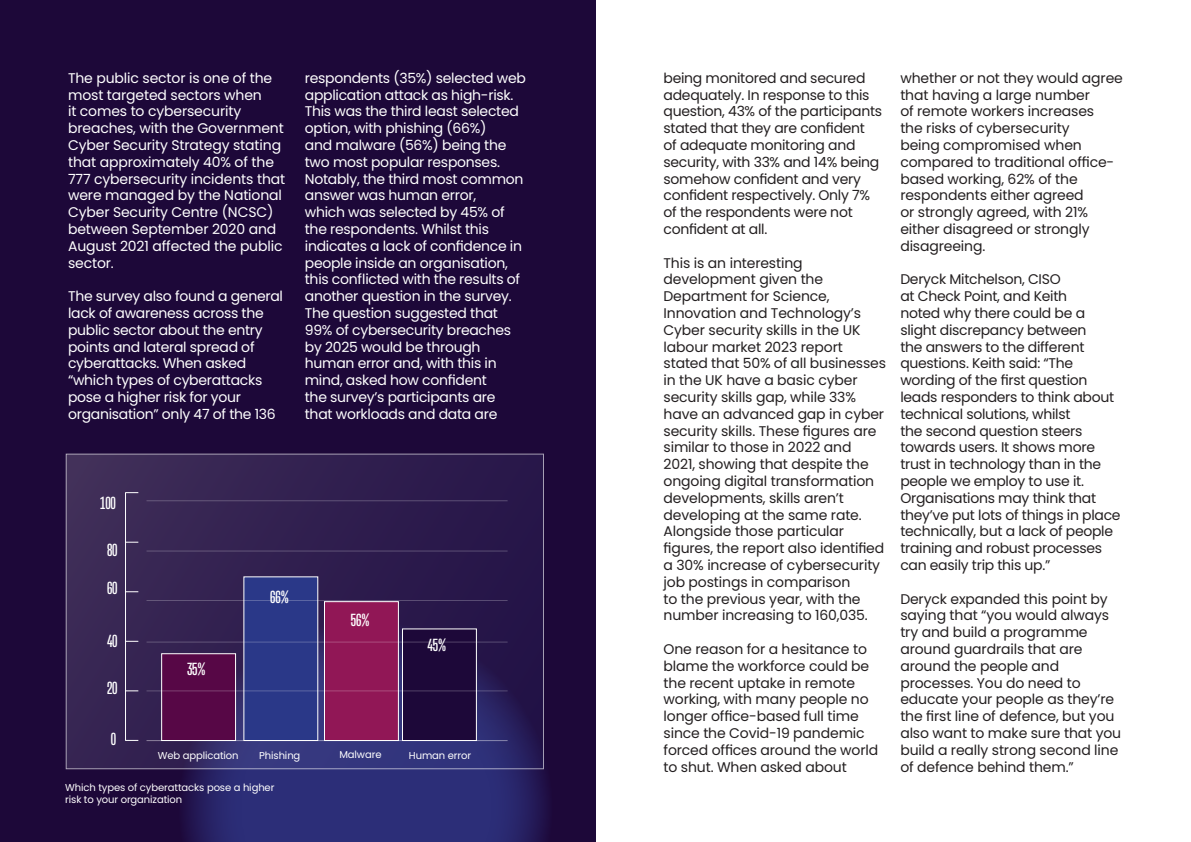
<style>
.page{position:relative;width:1191px;height:842px;background:#fff}
.page>*{position:absolute;margin:0;border:0;box-sizing:border-box;transform-origin:0 0}
.t1{font:18px "Mongoose";letter-spacing:-.01em;color:#fff}
.t2{font:14px/16.8px "Poppins";letter-spacing:-.01em;color:#231f20}
.t3{font:14px/16.8px "Poppins";letter-spacing:-.02em;color:#fff}
.t4{font:10px/12px "Poppins";letter-spacing:-.01em;color:#fff}
</style>
<div class="page">
<div style="left:0;top:0;width:595px;height:842px;background:#1d0839"></div>
<svg style="left:179px;top:769px;width:368px;height:73px;background:#2a2970"></svg>
<svg style="left:68px;top:456px;width:474px;height:311px;background:#322254"></svg>
<hr style="left:125px;top:493px;width:1px;height:247px;background:#fff">
<svg style="left:125px;top:740px;width:13px;height:1px"></svg>
<svg style="left:126px;top:690px;width:12px;height:1px"></svg>
<svg style="left:126px;top:641px;width:12px;height:1px"></svg>
<svg style="left:126px;top:591px;width:12px;height:1px"></svg>
<svg style="left:126px;top:542px;width:12px;height:1px"></svg>
<svg style="left:125px;top:492px;width:13px;height:1px"></svg>
<div style="left:402px;top:629px;width:74px;height:112px;background:#1d0839;border:1px solid #fff"></div>
<div style="left:324px;top:601px;width:75px;height:140px;background:#911756;border:1px solid #fff"></div>
<div style="left:244px;top:577px;width:74px;height:164px;background:#2a3888"></div>
<div style="left:161px;top:653px;width:75px;height:88px;background:#570746;border:1px solid #fff"></div>
<hr style="left:146px;top:691px;width:361px;height:1px;background:#fff">
<hr style="left:146px;top:642px;width:361px;height:1px;background:#fff">
<hr style="left:146px;top:740px;width:361px;height:1px;background:#fff">
<hr style="left:146px;top:600px;width:361px;height:1px;background:#fff">
<hr style="left:146px;top:551px;width:361px;height:1px;background:#fff">
<hr style="left:146px;top:501px;width:361px;height:1px;background:#fff">
<p class="t3" style="left:305px;top:70px;width:223px">respondents (35%) selected web application attack as high-risk.<br>This was the third least selected option, with phishing (66%)<br>and malware (56%) being the two most popular responses.<br>Notably, the third most common answer was human error,<br>which was selected by 45% of the respondents. Whilst this indicates a lack of confidence in people inside an organisation, this conflicted with the results of another question in the survey.<br>The question suggested that<br>99% of cybersecurity breaches by 2025 would be through human error and, with this in mind, asked how confident<br>the survey’s participants are that workloads and data are</p>
<p class="t2" style="left:663px;top:70px;width:220px">being monitored and secured adequately. In response to this question, 43% of the participants stated that they are confident<br>of adequate monitoring and security, with 33% and 14% being somehow confident and very confident respectively. Only 7% of the respondents were not confident at all.</p>
<p class="t3" style="left:68px;top:70px;width:219px">The public sector is one of the most targeted sectors when<br>it comes to cybersecurity breaches, with the Government<br>Cyber Security Strategy stating that approximately 40% of the<br>777 cybersecurity incidents that were managed by the National<br>Cyber Security Centre (NCSC) between September 2020 and<br>August 2021 affected the public sector.</p>
<p class="t3" style="left:68px;top:288px;width:216px">The survey also found a general lack of awareness across the public sector about the entry points and lateral spread of cyberattacks. When asked “which types of cyberattacks pose a higher risk for your organisation” only 47 of the 136</p>
<p class="t2" style="left:663px;top:254px;width:224px">This is an interesting development given the<br>Department for Science,<br>Innovation and Technology’s<br>Cyber security skills in the UK labour market 2023 report stated that 50% of all businesses in the UK have a basic cyber security skills gap, while 33% have an advanced gap in cyber security skills. These figures are similar to those in 2022 and<br>2021, showing that despite the ongoing digital transformation developments, skills aren’t developing at the same rate.<br>Alongside those particular figures, the report also identified a 30% increase of cybersecurity job postings in comparison<br>to the previous year, with the number increasing to 160,035.</p>
<p class="t2" style="left:663px;top:641px;width:216px">One reason for a hesitance to blame the workforce could be the recent uptake in remote working, with many people no longer office-based full time since the Covid-19 pandemic forced offices around the world to shut. When asked about</p>
<p class="t1" style="left:100px;top:492px;width:17px">100</p>
<p class="t1" style="left:107px;top:539px;width:12px">80</p>
<p class="t1" style="left:107px;top:578px;width:12px">60</p>
<p class="t1" style="left:270px;top:587px;width:20px">66%</p>
<p class="t1" style="left:351px;top:609px;width:20px">56%</p>
<p class="t1" style="left:107px;top:631px;width:12px">40</p>
<p class="t1" style="left:427px;top:635px;width:20px">45%</p>
<p class="t1" style="left:187px;top:659px;width:20px">35%</p>
<p class="t1" style="left:107px;top:678px;width:12px">20</p>
<p class="t1" style="left:111px;top:729px;width:7px">0</p>
<p class="t4" style="left:259px;top:749px;width:43px">Phishing</p>
<p class="t4" style="left:339px;top:748px;width:44px">Malware</p>
<p class="t4" style="left:409px;top:749px;width:64px">Human error</p>
<p class="t4" style="left:65px;top:782px;width:211px">Which types of cyberattacks pose a higher risk to your organization</p>
<p class="t4" style="left:158px;top:749px;width:82px">Web application</p>
<p class="t2" style="left:900px;top:70px;width:224px">whether or not they would agree that having a large number<br>of remote workers increases<br>the risks of cybersecurity<br>being compromised when compared to traditional office&shy;based working, 62% of the respondents either agreed<br>or strongly agreed, with 21% either disagreed or strongly disagreeing.</p>
<p class="t2" style="left:900px;top:271px;width:222px">Deryck Mitchelson, CISO<br>at Check Point, and Keith<br>noted why there could be a slight discrepancy between<br>the answers to the different questions. Keith said: “The wording of the first question leads responders to think about technical solutions, whilst<br>the second question steers towards users. It shows more trust in technology than in the people we employ to use it.<br>Organisations may think that they’ve put lots of things in place technically, but a lack of people training and robust processes can easily trip this up.”</p>
<p class="t2" style="left:900px;top:590px;width:222px">Deryck expanded this point by saying that “you would always try and build a programme around guardrails that are around the people and processes. You do need to educate your people as they’re the first line of defence, but you also want to make sure that you build a really strong second line of defence behind them.”</p>
</div>
